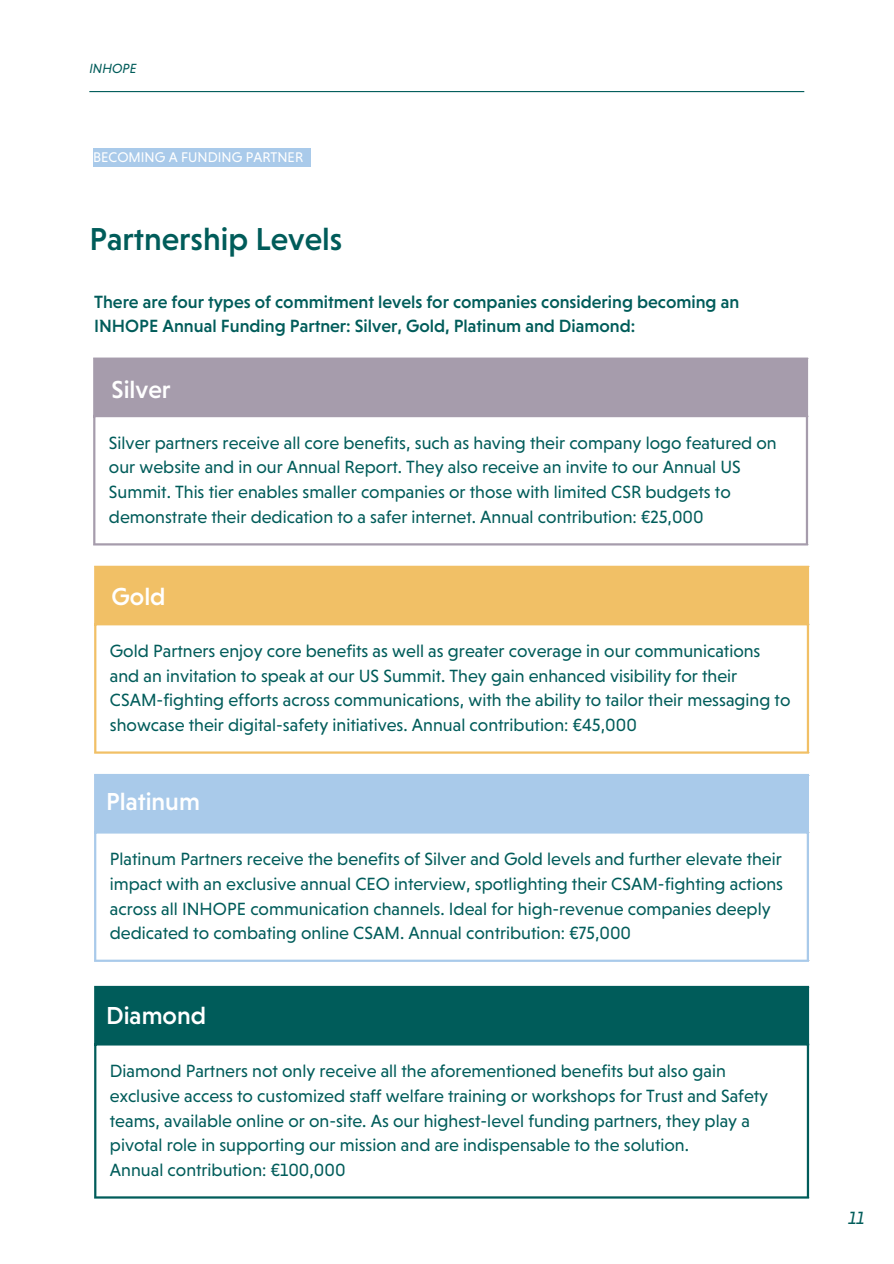
<style>
.page{position:relative;width:894px;height:1264px;background:#fff}
.page>*{position:absolute;margin:0;border:0;box-sizing:border-box;transform-origin:0 0}
.t1{font:500 32.25px "Niveau Grotesk";color:#005c5a}
.t2{font:500 25.05px "Niveau Grotesk";color:#fff}
.t3{font:18px/24.8px "Niveau Grotesk";color:#005c5a}
.t4{font:500 18px/24.8px "Niveau Grotesk";color:#005c5a}
.t5{font:italic 18px "Niveau Grotesk";color:#005c5a}
.t6{font:14.25px "Niveau Grotesk Regular Small Caps";color:#fff}
.t7{font:italic 13.5px "Niveau Grotesk";color:#005c5a}
</style>
<div class="page">
<div style="left:94px;top:358px;width:713px;height:58px;background:#a69cac"></div>
<hr style="left:93px;top:360px;width:2px;height:183px;background:#a69cac">
<hr style="left:805px;top:360px;width:2px;height:183px;background:#a69cac">
<hr style="left:93px;top:357px;width:714px;height:3px;background:#a69cac">
<hr style="left:93px;top:415px;width:714px;height:2px;background:#a69cac">
<hr style="left:93px;top:543px;width:714px;height:2px;background:#a69cac">
<div style="left:95px;top:774px;width:712px;height:58px;background:#a9caea"></div>
<hr style="left:94px;top:776px;width:2px;height:183px;background:#a9caea">
<hr style="left:806px;top:776px;width:2px;height:183px;background:#a9caea">
<hr style="left:94px;top:774px;width:714px;height:2px;background:#a9caea">
<hr style="left:94px;top:831px;width:714px;height:2px;background:#a9caea">
<hr style="left:94px;top:959px;width:714px;height:2px;background:#a9caea">
<div style="left:95px;top:566px;width:713px;height:58px;background:#f1c066"></div>
<hr style="left:94px;top:568px;width:2px;height:183px;background:#f1c066">
<hr style="left:806px;top:568px;width:2px;height:183px;background:#f1c066">
<hr style="left:94px;top:565px;width:714px;height:3px;background:#f1c066">
<hr style="left:94px;top:623px;width:714px;height:2px;background:#f1c066">
<hr style="left:94px;top:751px;width:714px;height:2px;background:#f1c066">
<hr style="left:89px;top:91px;width:715px;height:1px;background:#005c5a">
<div style="left:93px;top:148px;width:217px;height:18px;background:#a9caea"></div>
<div style="left:95px;top:986px;width:713px;height:58px;background:#005c5a"></div>
<hr style="left:94px;top:988px;width:2px;height:208px;background:#005c5a">
<hr style="left:806px;top:988px;width:2px;height:208px;background:#005c5a">
<hr style="left:94px;top:985px;width:714px;height:3px;background:#005c5a">
<hr style="left:94px;top:1043px;width:714px;height:2px;background:#005c5a">
<hr style="left:94px;top:1196px;width:714px;height:2px;background:#005c5a">
<p class="t7" style="left:89px;top:60px;width:49px">INHOPE</p>
<h2 class="t6" style="left:93px;top:149px;width:211px">BECOMING A FUNDING PARTNER</h2>
<p class="t1" style="left:89px;top:220px;width:254px">Partnership Levels</p>
<p class="t4" style="left:94px;top:289px;width:646px">There are four types of commitment levels for companies considering becoming an<br>INHOPE Annual Funding Partner: Silver, Gold, Platinum and Diamond:</p>
<h2 class="t2" style="left:111px;top:375px;width:61px">Silver</h2>
<h1 class="t3" style="left:109px;top:430px;width:669px">Silver partners receive all core benefits, such as having their company logo featured on our website and in our Annual Report. They also receive an invite to our Annual US Summit. This tier enables smaller companies or those with limited CSR budgets to demonstrate their dedication to a safer internet. Annual contribution: €25,000</h1>
<p class="t2" style="left:111px;top:582px;width:56px">Gold</p>
<p class="t3" style="left:110px;top:638px;width:682px">Gold Partners enjoy core benefits as well as greater coverage in our communications and an invitation to speak at our US Summit. They gain enhanced visibility for their CSAM-fighting efforts across communications, with the ability to tailor their messaging to showcase their digital-safety initiatives. Annual contribution: €45,000</p>
<h2 class="t2" style="left:106px;top:787px;width:95px">Platinum</h2>
<h3 class="t3" style="left:110px;top:846px;width:674px">Platinum Partners receive the benefits of Silver and Gold levels and further elevate their impact with an exclusive annual CEO interview, spotlighting their CSAM-fighting actions across all INHOPE communication channels. Ideal for high-revenue companies deeply dedicated to combating online CSAM. Annual contribution: €75,000</h3>
<p class="t2" style="left:106px;top:1000px;width:101px">Diamond</p>
<p class="t3" style="left:110px;top:1058px;width:659px">Diamond Partners not only receive all the aforementioned benefits but also gain exclusive access to customized staff welfare training or workshops for Trust and Safety teams, available online or on-site. As our highest-level funding partners, they play a pivotal role in supporting our mission and are indispensable to the solution.</p>
<h2 class="t3" style="left:110px;top:1157px;width:237px">Annual contribution: €100,000</h2>
<p class="t5" style="left:848px;top:1207px;width:18px">11</p>
</div>
